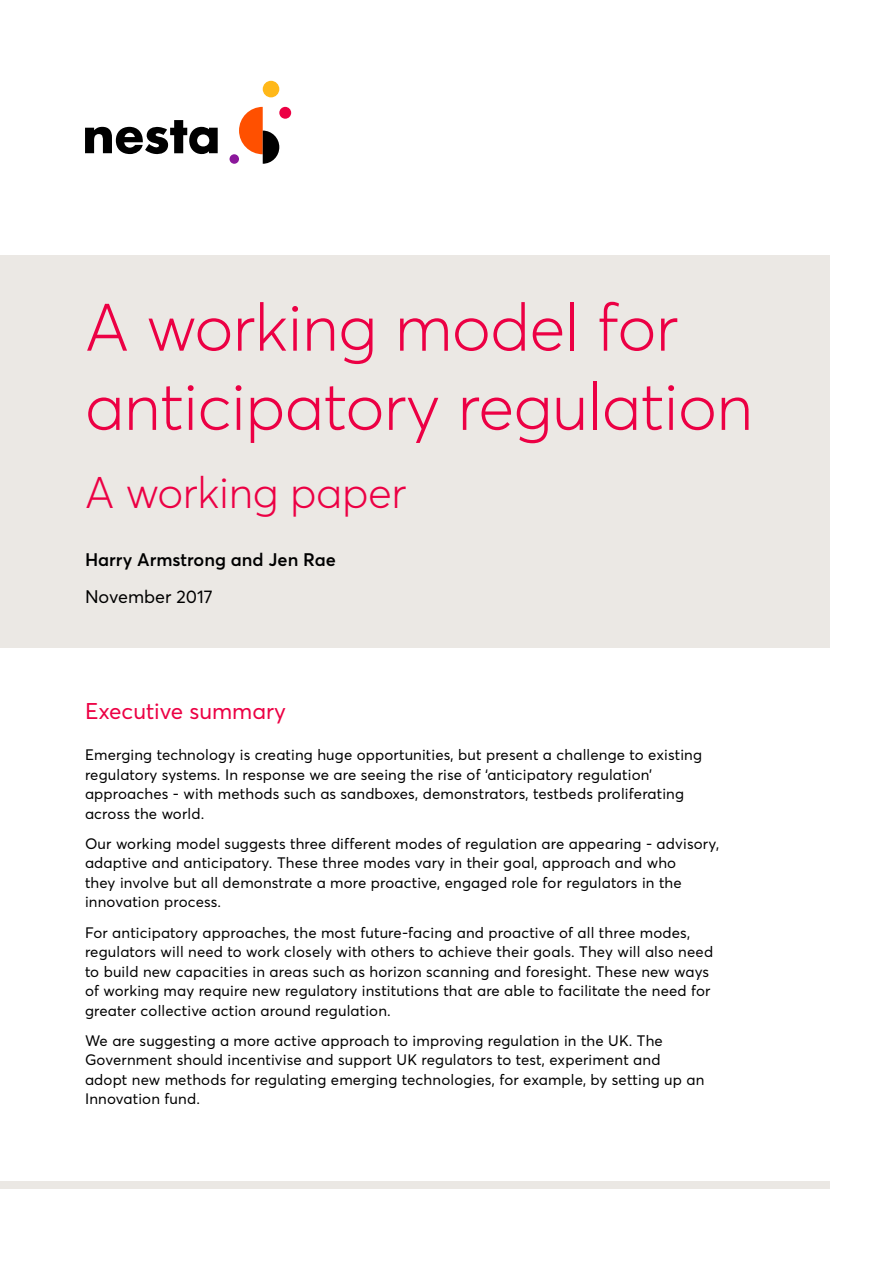
<style>
.page{position:relative;width:893px;height:1263px;background:#fff}
.page>*{position:absolute;margin:0;border:0;box-sizing:border-box;transform-origin:0 0}
.t1{font:300 66px/79.2px "Averta";letter-spacing:-.01em;color:#ec0044}
.t2{font:300 43.8px "Averta";letter-spacing:-.01em;color:#ec0044}
.t3{font:22.5px "Averta";color:#ec0044}
.t4{font:600 18px "Averta";color:#000}
.t5{font:18px "Averta";color:#000}
.t6{font:15px/19.5px "Averta";letter-spacing:.01em;color:#000}
</style>
<div class="page">
<div style="left:0;top:255px;width:829px;height:393px;background:#ebe8e4"></div>
<div style="left:0;top:1181px;width:829px;height:7px;background:#ebe8e4"></div>
<svg style="left:85px;top:120px;width:133px;height:35px"></svg>
<div style="left:230px;top:154px;width:9px;height:10px;background:#8b189b;border-radius:50%"></div>
<div style="left:279px;top:107px;width:12px;height:12px;background:#ec0044;border-radius:50%"></div>
<div style="left:263px;top:81px;width:16px;height:16px;background:#ffb819;border-radius:50%"></div>
<svg style="left:239px;top:107px;width:40px;height:57px"></svg>
<h1 class="t1" style="left:85px;top:287px;width:670px">A working model for anticipatory regulation</h1>
<h2 class="t2" style="left:85px;top:465px;width:323px">A working paper</h2>
<p class="t4" style="left:85px;top:548px;width:253px">Harry Armstrong and Jen Rae</p>
<p class="t5" style="left:85px;top:586px;width:129px">November 2017</p>
<h3 class="t3" style="left:85px;top:697px;width:202px">Executive summary</h3>
<p class="t6" style="left:85px;top:745px;width:618px">Emerging technology is creating huge opportunities, but present a challenge to existing regulatory systems. In response we are seeing the rise of ‘anticipatory regulation’ approaches - with methods such as sandboxes, demonstrators, testbeds proliferating across the world.</p>
<p class="t6" style="left:85px;top:834px;width:636px">Our working model suggests three different modes of regulation are appearing - advisory, adaptive and anticipatory. These three modes vary in their goal, approach and who<br>they involve but all demonstrate a more proactive, engaged role for regulators in the innovation process.</p>
<p class="t6" style="left:85px;top:922px;width:630px">For anticipatory approaches, the most future-facing and proactive of all three modes, regulators will need to work closely with others to achieve their goals. They will also need to build new capacities in areas such as horizon scanning and foresight. These new ways of working may require new regulatory institutions that are able to facilitate the need for greater collective action around regulation.</p>
<p class="t6" style="left:85px;top:1030px;width:621px">We are suggesting a more active approach to improving regulation in the UK. The Government should incentivise and support UK regulators to test, experiment and adopt new methods for regulating emerging technologies, for example, by setting up an Innovation fund.</p>
</div>
